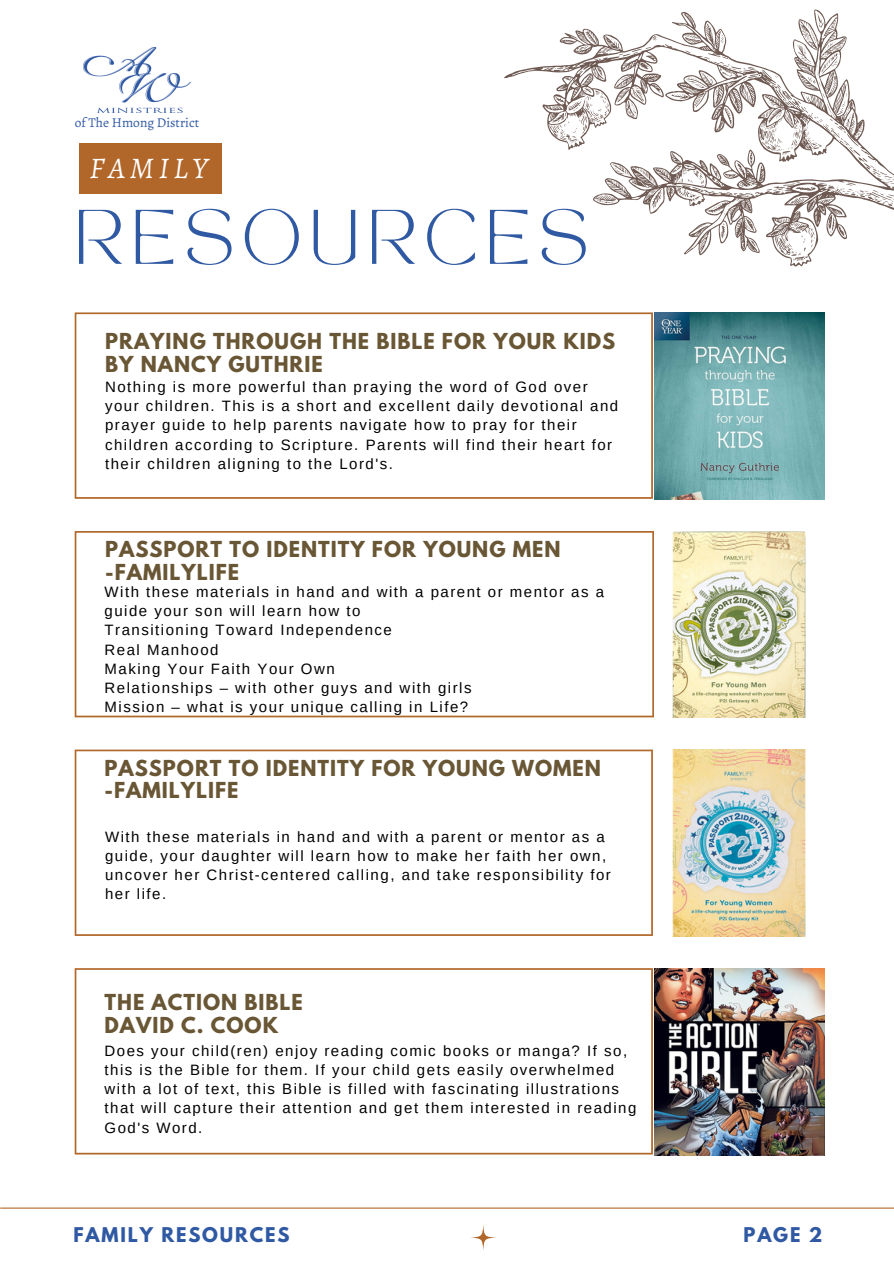
<style>
.page{position:relative;width:894px;height:1264px;background:#fff}
.page>*{position:absolute;margin:0;border:0;box-sizing:border-box;transform-origin:0 0}
.t1{font:54px "TAN MONCHERI Regular";letter-spacing:.15em;color:#3059a3}
.t2{font:italic 30px "Alegreya";letter-spacing:.15em;color:#fff}
.t3{font:700 19.5px/22.5px "League Spartan";letter-spacing:.05em;color:#695634}
.t4{font:700 18px "League Spartan";letter-spacing:.1em;color:#3059a3}
.t5{font:15px/19.2px "Arimo";letter-spacing:.1em;color:#000}
.t6{font:13.5px "Alegreya";color:#3059a3}
</style>
<div class="page">
<svg style="left:75px;top:312px;width:577px;height:187px"></svg>
<svg style="left:75px;top:749px;width:577px;height:186px"></svg>
<svg style="left:75px;top:531px;width:579px;height:186px"></svg>
<svg style="left:75px;top:968px;width:577px;height:186px"></svg>
<img style="left:654px;top:348px;width:169px;height:151px">
<img style="left:672px;top:749px;width:134px;height:187px">
<img style="left:672px;top:531px;width:134px;height:187px">
<img style="left:654px;top:968px;width:169px;height:186px">
<svg style="left:470px;top:1224px;width:26px;height:26px"></svg>
<hr style="left:1px;top:1207px;width:892px;height:1px;background:#b2672a">
<img style="left:84px;top:48px;width:106px;height:65px">
<div style="left:80px;top:144px;width:142px;height:50px;background:#b2672a"></div>
<svg style="left:496px;top:9px;width:397px;height:339px"></svg>
<p class="t6" style="left:75px;top:113px;width:126px">of The Hmong District</p>
<h2 class="t2" style="left:89px;top:147px;width:120px">FAMILY</h2>
<p class="t1" style="left:75px;top:209px;width:515px">RESOURCES</p>
<p class="t3" style="left:105px;top:332px;width:511px">PRAYING THROUGH THE BIBLE FOR YOUR KIDS<br>BY NANCY GUTHRIE</p>
<p class="t5" style="left:105px;top:377px;width:514px">Nothing is more powerful than praying the word of God over your children. This is a short and excellent daily devotional and prayer guide to help parents navigate how to pray for their children according to Scripture. Parents will find their heart for their children aligning to the Lord's.</p>
<h3 class="t3" style="left:105px;top:540px;width:457px">PASSPORT TO IDENTITY FOR YOUNG MEN -FAMILYLIFE</h3>
<p class="t5" style="left:104px;top:582px;width:501px">With these materials in hand and with a parent or mentor as a guide your son will learn how to</p>
<p class="t5" style="left:104px;top:620px;width:289px">Transitioning Toward Independence</p>
<p class="t5" style="left:104px;top:639px;width:116px">Real Manhood</p>
<p class="t5" style="left:104px;top:659px;width:232px">Making Your Faith Your Own</p>
<p class="t5" style="left:104px;top:678px;width:368px">Relationships – with other guys and with girls</p>
<p class="t5" style="left:104px;top:697px;width:365px">Mission – what is your unique calling in Life?</p>
<h3 class="t3" style="left:104px;top:759px;width:498px">PASSPORT TO IDENTITY FOR YOUNG WOMEN -FAMILYLIFE</h3>
<h3 class="t5" style="left:105px;top:826px;width:507px">With these materials in hand and with a parent or mentor as a guide, your daughter will learn how to make her faith her own, uncover her Christ-centered calling, and take responsibility for her life.</h3>
<p class="t3" style="left:104px;top:993px;width:200px">THE ACTION BIBLE<br>DAVID C. COOK</p>
<h3 class="t5" style="left:104px;top:1041px;width:533px">Does your child(ren) enjoy reading comic books or manga? If so, this is the Bible for them. If your child gets easily overwhelmed with a lot of text, this Bible is filled with fascinating illustrations that will capture their attention and get them interested in reading God's Word.</h3>
<h3 class="t4" style="left:74px;top:1225px;width:217px">FAMILY RESOURCES</h3>
<h1 class="t4" style="left:743px;top:1225px;width:80px">PAGE 2</h1>
</div>
